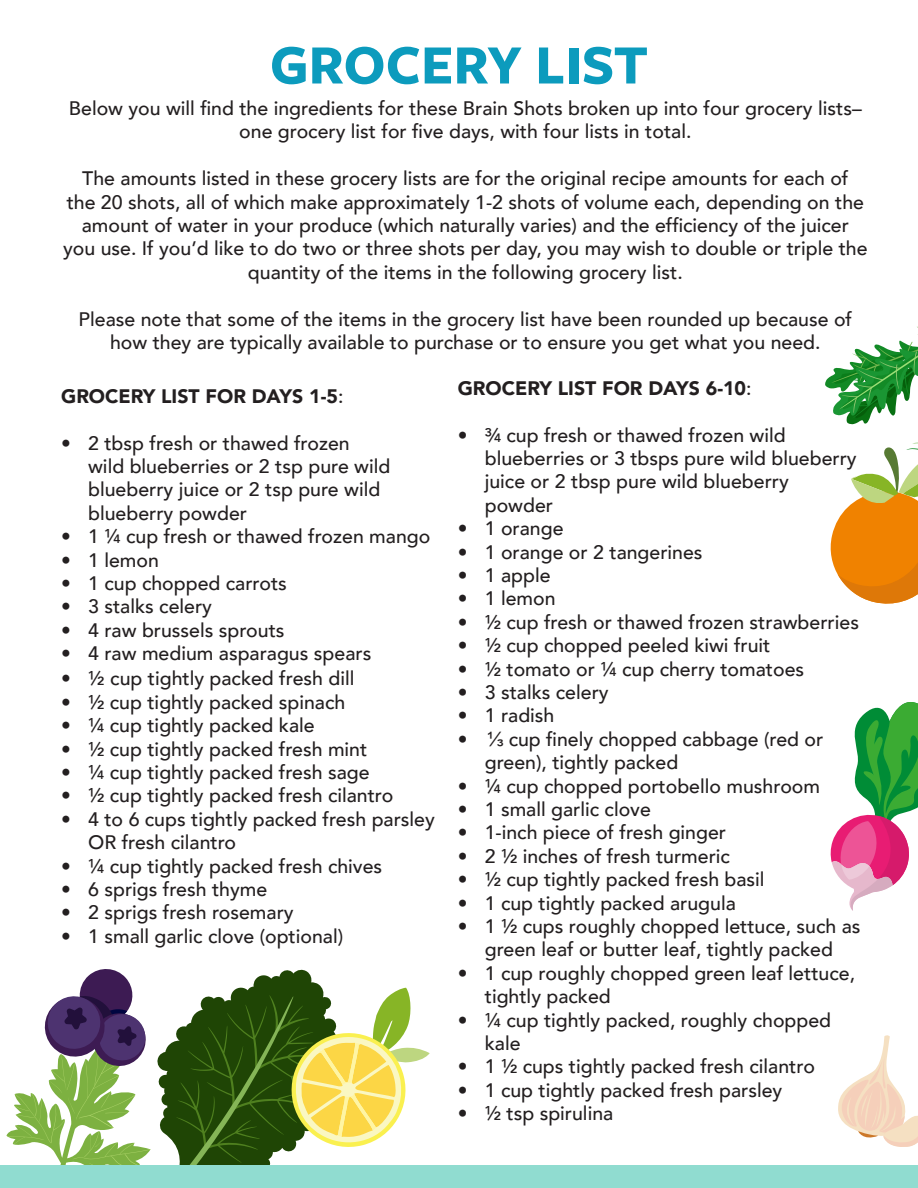
<style>
.page{position:relative;width:918px;height:1188px;background:#fff}
.page>*{position:absolute;margin:0;border:0;box-sizing:border-box;transform-origin:0 0}
.t1{font:700 57.6px "Freight Sans Pro";color:#0c9bbd}
.t2{font:500 19.5px/23.4px "Avenir";color:#231f20}
.t3{font:900 19.5px "Avenir";color:#231f20}
.s1{font-weight:500}
.s2{font-family:"Arial";font-weight:400}
</style>
<div class="page">
<div style="left:0;top:1166px;width:918px;height:22px;background:#90dcd0"></div>
<svg style="left:6px;top:969px;width:424px;height:197px"></svg>
<svg style="left:838px;top:1035px;width:80px;height:112px"></svg>
<svg style="left:830px;top:702px;width:88px;height:209px"></svg>
<svg style="left:830px;top:443px;width:88px;height:161px"></svg>
<svg style="left:825px;top:326px;width:93px;height:98px"></svg>
<h1 class="t1" style="left:270px;top:25px;width:380px">GROCERY LIST</h1>
<p class="t2" style="left:69px;top:95px;width:794px;text-align:center">Below you will find the ingredients for these Brain Shots broken up into four grocery lists– one grocery list for five days, with four lists in total.</p>
<p class="t2" style="left:63px;top:166px;width:806px;text-align:center">The amounts listed in these grocery lists are for the original recipe amounts for each of<br>the 20 shots, all of which make approximately 1-2 shots of volume each, depending on the amount of water in your produce (which naturally varies) and the efficiency of the juicer<br>you use. If you’d like to do two or three shots per day, you may wish to double or triple the quantity of the items in the following grocery list.</p>
<p class="t2" style="left:79px;top:306px;width:775px;text-align:center">Please note that some of the items in the grocery list have been rounded up because of how they are typically available to purchase or to ensure you get what you need.</p>
<p class="t3" style="left:61px;top:379px;width:284px">GROCERY LIST FOR DAYS 1-5<span class="s1">:</span></p>
<p class="t2" style="left:88px;top:430px;width:304px;text-indent:-27px">• 2 tbsp fresh or thawed frozen wild blueberries or 2 tsp pure wild blueberry juice or 2 tsp pure wild blueberry powder</p>
<p class="t2" style="left:61px;top:524px;width:371px">• 1 ¼ cup fresh or thawed frozen mango</p>
<p class="t2" style="left:61px;top:547px;width:99px">• 1 lemon</p>
<p class="t2" style="left:61px;top:570px;width:227px">• 1 cup chopped carrots</p>
<p class="t2" style="left:61px;top:594px;width:152px">• 3 stalks celery</p>
<p class="t2" style="left:61px;top:617px;width:225px">• 4 raw brussels sprouts</p>
<p class="t2" style="left:61px;top:641px;width:312px">• 4 raw medium asparagus spears</p>
<p class="t2" style="left:61px;top:666px;width:295px">• ½ cup tightly packed fresh dill</p>
<p class="t2" style="left:61px;top:689px;width:286px">• ½ cup tightly packed spinach</p>
<p class="t2" style="left:61px;top:713px;width:255px">• ¼ cup tightly packed kale</p>
<p class="t2" style="left:61px;top:736px;width:308px">• ½ cup tightly packed fresh mint</p>
<p class="t2" style="left:61px;top:759px;width:310px">• ¼ cup tightly packed fresh sage</p>
<p class="t2" style="left:61px;top:783px;width:334px">• ½ cup tightly packed fresh cilantro</p>
<p class="t2" style="left:88px;top:806px;width:348px;text-indent:-27px">• 4 to 6 cups tightly packed fresh parsley<br>OR fresh cilantro</p>
<p class="t2" style="left:61px;top:853px;width:322px">• ¼ cup tightly packed fresh chives</p>
<p class="t2" style="left:61px;top:876px;width:208px">• 6 sprigs fresh thyme</p>
<p class="t2" style="left:61px;top:900px;width:234px">• 2 sprigs fresh rosemary</p>
<p class="t2" style="left:61px;top:923px;width:284px">• 1 small garlic clove (optional)</p>
<p class="t3" style="left:458px;top:371px;width:295px">GROCERY LIST FOR DAYS 6-10<span class="s1">:</span></p>
<p class="t2" style="left:485px;top:422px;width:373px;text-indent:-27px">• ¾ cup fresh or thawed frozen wild blueberries or 3 tbsps pure wild blueberry juice or 2 tbsp pure wild blueberry powder</p>
<p class="t2" style="left:458px;top:516px;width:107px">• 1 orange</p>
<p class="t2" style="left:458px;top:539px;width:246px">• 1 orange or 2 tangerines</p>
<p class="t2" style="left:458px;top:562px;width:94px">• 1 apple</p>
<p class="t2" style="left:458px;top:586px;width:99px">• 1 lemon</p>
<p class="t2" style="left:458px;top:609px;width:403px">• ½ cup fresh or thawed frozen strawberries</p>
<p class="t2" style="left:458px;top:633px;width:314px">• ½ cup chopped peeled kiwi fruit</p>
<p class="t2" style="left:458px;top:656px;width:348px">• ½ tomato or ¼ cup cherry tomatoes</p>
<p class="t2" style="left:458px;top:679px;width:152px">• 3 stalks celery</p>
<p class="t2" style="left:458px;top:703px;width:98px">• 1 radish</p>
<p class="t2" style="left:485px;top:726px;width:340px;text-indent:-27px">• <span class="s2">⅓</span> cup finely chopped cabbage (red or green), tightly packed</p>
<p class="t2" style="left:458px;top:773px;width:364px">• ¼ cup chopped portobello mushroom</p>
<p class="t2" style="left:458px;top:796px;width:195px">• 1 small garlic clove</p>
<p class="t2" style="left:458px;top:820px;width:270px">• 1-inch piece of fresh ginger</p>
<p class="t2" style="left:458px;top:843px;width:274px">• 2 ½ inches of fresh turmeric</p>
<p class="t2" style="left:458px;top:867px;width:308px">• ½ cup tightly packed fresh basil</p>
<p class="t2" style="left:458px;top:890px;width:280px">• 1 cup tightly packed arugula</p>
<p class="t2" style="left:458px;top:913px;width:404px;text-align:center">• 1 ½ cups roughly chopped lettuce, such as green leaf or butter leaf, tightly packed</p>
<p class="t2" style="left:485px;top:960px;width:372px;text-indent:-27px">• 1 cup roughly chopped green leaf lettuce, tightly packed</p>
<p class="t2" style="left:485px;top:1007px;width:348px;text-indent:-27px">• ¼ cup tightly packed, roughly chopped kale</p>
<p class="t2" style="left:458px;top:1054px;width:359px">• 1 ½ cups tightly packed fresh cilantro</p>
<p class="t2" style="left:458px;top:1077px;width:326px">• 1 cup tightly packed fresh parsley</p>
<p class="t2" style="left:458px;top:1101px;width:157px">• ½ tsp spirulina</p>
</div>
